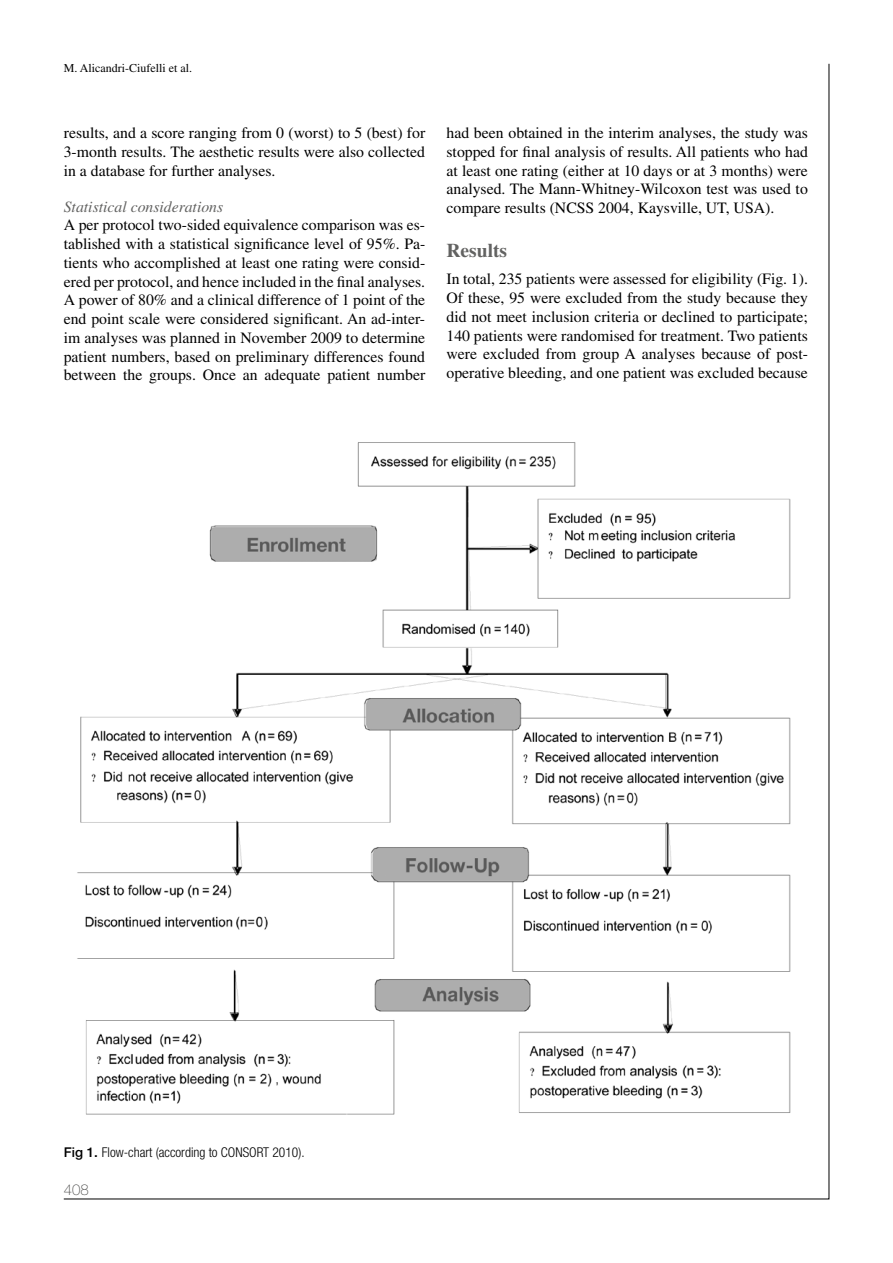
<style>
.page{position:relative;width:893px;height:1263px;background:#fff}
.page>*{position:absolute;margin:0;border:0;box-sizing:border-box;transform-origin:0 0}
.t1{font:700 19.5px "Times LT Std";color:#626261}
.t2{font:15.75px/18.8px "Times LT Std";color:#000;text-align:justify}
.t3{font:italic 15.75px "Times LT Std";color:#626261}
.t4{font:100 15px "Helvetica Neue LT Std";color:#484847}
.t5{font:300 condensed 13.5px "Helvetica Neue LT Std";color:#000}
.t6{font:12px "Times LT Std";color:#000}
.s1{font-weight:500;font-stretch:normal}
</style>
<div class="page">
<img style="left:77px;top:442px;width:714px;height:673px">
<p class="t6" style="left:64px;top:61px;width:130px">M. Alicandri-Ciufelli et al.</p>
<p class="t2" style="left:64px;top:124px;width:363px">results, and a score ranging from 0 (worst) to 5 (best) for 3-month results. The aesthetic results were also collected in a database for further analyses.</p>
<p class="t3" style="left:64px;top:198px;width:161px">Statistical considerations</p>
<p class="t2" style="left:64px;top:216px;width:363px">A per protocol two-sided equivalence comparison was es&shy;tablished with a statistical significance level of 95%. Pa&shy;tients who accomplished at least one rating were consid&shy;ered per protocol, and hence included in the final analyses.<br>A power of 80% and a clinical difference of 1 point of the end point scale were considered significant. An ad-inter&shy;im analyses was planned in November 2009 to determine patient numbers, based on preliminary differences found between the groups. Once an adequate patient number</p>
<p class="t2" style="left:446px;top:123px;width:363px">had been obtained in the interim analyses, the study was stopped for final analysis of results. All patients who had at least one rating (either at 10 days or at 3 months) were analysed. The Mann-Whitney-Wilcoxon test was used to compare results (NCSS 2004, Kaysville, UT, USA).</p>
<p class="t1" style="left:446px;top:239px;width:62px">Results</p>
<p class="t2" style="left:446px;top:270px;width:363px">In total, 235 patients were assessed for eligibility (Fig. 1).<br>Of these, 95 were excluded from the study because they did not meet inclusion criteria or declined to participate; 140 patients were randomised for treatment. Two patients were excluded from group A analyses because of post&shy;operative bleeding, and one patient was excluded because</p>
<p class="t5" style="left:64px;top:1144px;width:242px"><span class="s1">Fig 1.</span> Flow-chart (according to CONSORT 2010).</p>
<p class="t4" style="left:64px;top:1181px;width:27px">408</p>
</div>
